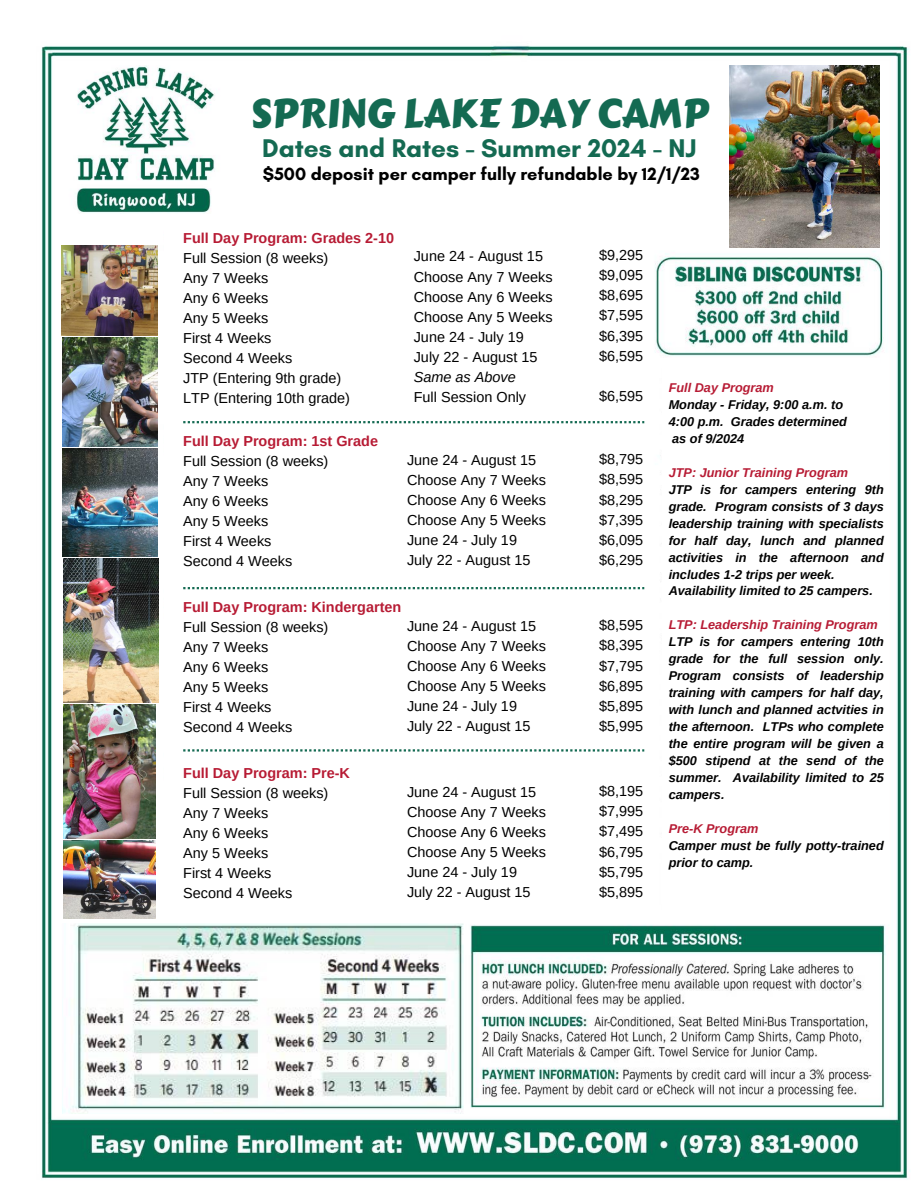
<style>
.page{position:relative;width:918px;height:1188px;background:#fff}
.page>*{position:absolute;margin:0;border:0;box-sizing:border-box;transform-origin:0 0}
.t1{font:39.9px "Carter One";color:#146a52}
.t2{font:700 26.1px "Glacial Indifference";color:#146a52}
.t3{font:700 18px "Glacial Indifference";color:#000}
.t4{font:14.4px "Arimo";color:#000}
.t5{font:700 14.4px "Arimo";color:#b71b34}
.t6{font:italic 14.4px "Arimo";color:#000}
.t7{font:italic 700 12.75px/17px "Arimo";color:#000;text-align:justify}
.t8{font:italic 700 12.75px "Arimo";color:#b71b34}
</style>
<div class="page">
<img style="left:41px;top:45px;width:869px;height:1135px">
<div style="left:662px;top:359px;width:218px;height:498px;background:#fff"></div>
<img style="left:730px;top:65px;width:149px;height:183px">
<div style="left:164px;top:207px;width:453px;height:704px;background:#fff"></div>
<svg style="left:183px;top:421px;width:461px;height:2px"></svg>
<svg style="left:183px;top:587px;width:461px;height:2px"></svg>
<svg style="left:183px;top:749px;width:461px;height:3px"></svg>
<img style="left:62px;top:924px;width:402px;height:190px">
<img style="left:64px;top:705px;width:92px;height:134px">
<img style="left:62px;top:337px;width:96px;height:219px">
<img style="left:62px;top:245px;width:95px;height:90px">
<img style="left:64px;top:841px;width:92px;height:77px">
<img style="left:64px;top:559px;width:94px;height:144px">
<div style="left:662px;top:848px;width:228px;height:73px;background:#fff"></div>
<img style="left:62px;top:65px;width:167px;height:149px">
<svg style="left:813px;top:1045px;width:11px;height:10px"></svg>
<p class="t1" style="left:250px;top:82px;width:460px">SPRING LAKE DAY CAMP</p>
<p class="t2" style="left:262px;top:132px;width:436px">Dates and Rates - Summer 2024 - NJ</p>
<p class="t3" style="left:263px;top:163px;width:439px">$500 deposit per camper fully refundable by 12/1/23</p>
<p class="t5" style="left:183px;top:230px;width:212px">Full Day Program: Grades 2-10</p>
<p class="t4" style="left:183px;top:250px;width:147px">Full Session (8 weeks)</p>
<p class="t4" style="left:183px;top:270px;width:87px">Any 7 Weeks</p>
<p class="t4" style="left:183px;top:290px;width:87px">Any 6 Weeks</p>
<p class="t4" style="left:183px;top:310px;width:87px">Any 5 Weeks</p>
<p class="t4" style="left:183px;top:330px;width:90px">First 4 Weeks</p>
<p class="t4" style="left:183px;top:350px;width:111px">Second 4 Weeks</p>
<p class="t4" style="left:183px;top:370px;width:160px">JTP (Entering 9th grade)</p>
<p class="t4" style="left:183px;top:390px;width:168px">LTP (Entering 10th grade)</p>
<p class="t5" style="left:183px;top:433px;width:196px">Full Day Program: 1st Grade</p>
<p class="t4" style="left:183px;top:453px;width:147px">Full Session (8 weeks)</p>
<p class="t4" style="left:183px;top:473px;width:87px">Any 7 Weeks</p>
<p class="t4" style="left:183px;top:493px;width:87px">Any 6 Weeks</p>
<p class="t4" style="left:183px;top:513px;width:87px">Any 5 Weeks</p>
<p class="t4" style="left:183px;top:533px;width:90px">First 4 Weeks</p>
<p class="t4" style="left:183px;top:553px;width:111px">Second 4 Weeks</p>
<p class="t4" style="left:414px;top:248px;width:131px">June 24 - August 15</p>
<p class="t4" style="left:414px;top:268px;width:140px">Choose Any 7 Weeks</p>
<p class="t4" style="left:414px;top:289px;width:140px">Choose Any 6 Weeks</p>
<p class="t4" style="left:414px;top:309px;width:140px">Choose Any 5 Weeks</p>
<p class="t4" style="left:414px;top:329px;width:112px">June 24 - July 19</p>
<p class="t4" style="left:414px;top:349px;width:125px">July 22 - August 15</p>
<p class="t6" style="left:414px;top:369px;width:103px">Same as Above</p>
<p class="t4" style="left:414px;top:389px;width:114px">Full Session Only</p>
<p class="t4" style="left:407px;top:452px;width:131px">June 24 - August 15</p>
<p class="t4" style="left:407px;top:472px;width:140px">Choose Any 7 Weeks</p>
<p class="t4" style="left:407px;top:492px;width:140px">Choose Any 6 Weeks</p>
<p class="t4" style="left:407px;top:512px;width:140px">Choose Any 5 Weeks</p>
<p class="t4" style="left:407px;top:532px;width:111px">June 24 - July 19</p>
<p class="t4" style="left:407px;top:552px;width:125px">July 22 - August 15</p>
<p class="t5" style="left:183px;top:599px;width:220px">Full Day Program: Kindergarten</p>
<p class="t4" style="left:183px;top:619px;width:147px">Full Session (8 weeks)</p>
<p class="t4" style="left:183px;top:639px;width:87px">Any 7 Weeks</p>
<p class="t4" style="left:183px;top:659px;width:87px">Any 6 Weeks</p>
<p class="t4" style="left:183px;top:679px;width:87px">Any 5 Weeks</p>
<p class="t4" style="left:183px;top:699px;width:90px">First 4 Weeks</p>
<p class="t4" style="left:183px;top:719px;width:111px">Second 4 Weeks</p>
<p class="t4" style="left:407px;top:618px;width:131px">June 24 - August 15</p>
<p class="t4" style="left:407px;top:638px;width:140px">Choose Any 7 Weeks</p>
<p class="t4" style="left:407px;top:658px;width:140px">Choose Any 6 Weeks</p>
<p class="t4" style="left:407px;top:678px;width:140px">Choose Any 5 Weeks</p>
<p class="t4" style="left:407px;top:698px;width:111px">June 24 - July 19</p>
<p class="t4" style="left:407px;top:718px;width:125px">July 22 - August 15</p>
<p class="t5" style="left:183px;top:765px;width:168px">Full Day Program: Pre-K</p>
<p class="t4" style="left:183px;top:785px;width:147px">Full Session (8 weeks)</p>
<p class="t4" style="left:183px;top:805px;width:87px">Any 7 Weeks</p>
<p class="t4" style="left:183px;top:825px;width:87px">Any 6 Weeks</p>
<p class="t4" style="left:183px;top:845px;width:87px">Any 5 Weeks</p>
<p class="t4" style="left:183px;top:865px;width:90px">First 4 Weeks</p>
<p class="t4" style="left:183px;top:885px;width:111px">Second 4 Weeks</p>
<p class="t4" style="left:407px;top:784px;width:131px">June 24 - August 15</p>
<p class="t4" style="left:407px;top:804px;width:140px">Choose Any 7 Weeks</p>
<p class="t4" style="left:407px;top:824px;width:140px">Choose Any 6 Weeks</p>
<p class="t4" style="left:407px;top:844px;width:140px">Choose Any 5 Weeks</p>
<p class="t4" style="left:407px;top:864px;width:111px">June 24 - July 19</p>
<p class="t4" style="left:407px;top:884px;width:125px">July 22 - August 15</p>
<p class="t4" style="left:599px;top:247px;width:46px">$9,295</p>
<p class="t4" style="left:599px;top:267px;width:46px">$9,095</p>
<p class="t4" style="left:599px;top:287px;width:46px">$8,695</p>
<p class="t4" style="left:599px;top:307px;width:46px">$7,595</p>
<p class="t4" style="left:599px;top:328px;width:46px">$6,395</p>
<p class="t4" style="left:599px;top:348px;width:46px">$6,595</p>
<p class="t4" style="left:599px;top:388px;width:46px">$6,595</p>
<p class="t4" style="left:599px;top:451px;width:46px">$8,795</p>
<p class="t4" style="left:599px;top:471px;width:46px">$8,595</p>
<p class="t4" style="left:599px;top:492px;width:46px">$8,295</p>
<p class="t4" style="left:599px;top:512px;width:46px">$7,395</p>
<p class="t4" style="left:599px;top:532px;width:46px">$6,095</p>
<p class="t4" style="left:599px;top:552px;width:46px">$6,295</p>
<p class="t4" style="left:599px;top:617px;width:46px">$8,595</p>
<p class="t4" style="left:599px;top:637px;width:46px">$8,395</p>
<p class="t4" style="left:599px;top:657px;width:46px">$7,795</p>
<p class="t4" style="left:599px;top:678px;width:46px">$6,895</p>
<p class="t4" style="left:599px;top:698px;width:46px">$5,895</p>
<p class="t4" style="left:599px;top:718px;width:46px">$5,995</p>
<p class="t4" style="left:599px;top:783px;width:46px">$8,195</p>
<p class="t4" style="left:599px;top:803px;width:46px">$7,995</p>
<p class="t4" style="left:599px;top:823px;width:46px">$7,495</p>
<p class="t4" style="left:599px;top:844px;width:46px">$6,795</p>
<p class="t4" style="left:599px;top:864px;width:46px">$5,795</p>
<p class="t4" style="left:599px;top:884px;width:46px">$5,895</p>
<p class="t8" style="left:669px;top:380px;width:107px">Full Day Program</p>
<p class="t7" style="left:669px;top:396px;width:176px">Monday - Friday, 9:00 a.m. to</p>
<p class="t7" style="left:669px;top:413px;width:180px">4:00 p.m. Grades determined</p>
<p class="t7" style="left:672px;top:430px;width:74px">as of 9/2024</p>
<p class="t8" style="left:669px;top:465px;width:181px">JTP: Junior Training Program</p>
<p class="t7" style="left:669px;top:481px;width:217px">JTP is for campers entering 9th grade. Program consists of 3 days leadership training with specialists for half day, lunch and planned activities in the afternoon and includes 1-2 trips per week.</p>
<p class="t7" style="left:669px;top:583px;width:206px">Availability limited to 25 campers.</p>
<p class="t8" style="left:669px;top:618px;width:211px">LTP: Leadership Training Program</p>
<p class="t7" style="left:669px;top:633px;width:217px">LTP is for campers entering 10th grade for the full session only.<br>Program consists of leadership training with campers for half day, with lunch and planned actvities in the afternoon. LTPs who complete the entire program will be given a $500 stipend at the send of the summer. Availability limited to 25 campers.</p>
<p class="t8" style="left:669px;top:822px;width:91px">Pre-K Program</p>
<p class="t7" style="left:669px;top:837px;width:217px">Camper must be fully potty-trained prior to camp.</p>
</div>
